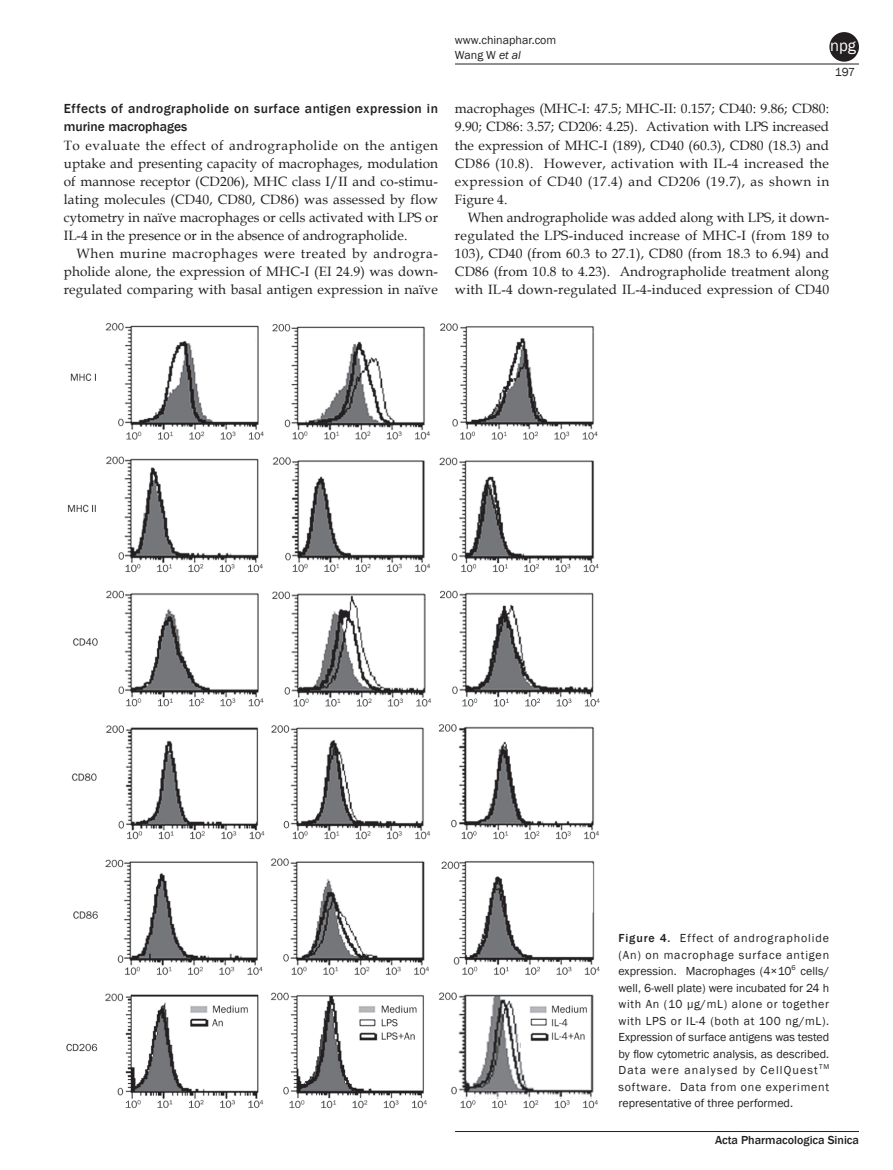
<style>
.page{position:relative;width:893px;height:1170px;background:#fff}
.page>*{position:absolute;margin:0;border:0;box-sizing:border-box;transform-origin:0 0}
.t1{font:16.5px "Franklin Gothic Book 2";color:#fff}
.t2{font:13.5px/18px "Book Antiqua";letter-spacing:.01em;color:#231f20;text-align:justify}
.t3{font:13.5px/18px "Book Antiqua 2";color:#231f20}
.t4{font:13.5px/18px "Franklin Gothic Medium 2";letter-spacing:.03em;color:#231f20}
.t5{font:13.5px "Book Antiqua 2";letter-spacing:.04em;color:#231f20}
.t6{font:12px/16.5px "Franklin Gothic Book 2";color:#231f20;text-align:justify}
.t7{font:12px "Franklin Gothic";color:#231f20}
.t8{font:12px "Franklin Gothic Medium 2";color:#231f20}
.s1{font-family:"Franklin Gothic";font-style:italic}
.s2{font-family:"Franklin Gothic Medium 2"}
</style>
<div class="page">
<hr style="left:455px;top:64px;width:404px;height:1px;background:#231f20">
<hr style="left:455px;top:1131px;width:404px;height:1px;background:#231f20">
<div style="left:829px;top:32px;width:30px;height:30px;background:#231f20;border-radius:50%"></div>
<img style="left:66px;top:323px;width:534px;height:786px">
<p class="t4" style="left:64px;top:100px;width:376px">Effects of andrographolide on surface antigen expression in murine macrophages</p>
<p class="t5" style="left:64px;top:135px;width:376px">To evaluate the effect of andrographolide on the antigen</p>
<p class="t2" style="left:64px;top:154px;width:376px">uptake and presenting capacity of macrophages, modulation of mannose receptor (CD206), MHC class I/II and co-stimu&shy;lating molecules (CD40, CD80, CD86) was assessed by flow cytometry in naïve macrophages or cells activated with LPS or IL-4 in the presence or in the absence of andrographolide.</p>
<p class="t2" style="left:64px;top:244px;width:376px;text-indent:13px">When murine macrophages were treated by androgra&shy;pholide alone, the expression of MHC-I (EI 24.9) was down&shy;regulated comparing with basal antigen expression in naïve</p>
<p class="t6" style="left:455px;top:32px;width:103px;line-height:15px">www.chinaphar.com<br>Wang W <span class="s1">et al</span></p>
<p class="t1" style="left:830px;top:35px;width:27px">npg</p>
<p class="t6" style="left:835px;top:64px;width:22px">197</p>
<p class="t3" style="left:455px;top:100px;width:376px">macrophages (MHC-I: 47.5; MHC-II: 0.157; CD40: 9.86; CD80:<br>9.90; CD86: 3.57; CD206: 4.25). Activation with LPS increased</p>
<p class="t2" style="left:455px;top:136px;width:376px">the expression of MHC-I (189), CD40 (60.3), CD80 (18.3) and CD86 (10.8). However, activation with IL-4 increased the expression of CD40 (17.4) and CD206 (19.7), as shown in Figure 4.</p>
<p class="t2" style="left:455px;top:208px;width:376px;text-indent:13px">When andrographolide was added along with LPS, it down&shy;regulated the LPS-induced increase of MHC-I (from 189 to 103), CD40 (from 60.3 to 27.1), CD80 (from 18.3 to 6.94) and CD86 (from 10.8 to 4.23). Andrographolide treatment along with IL-4 down-regulated IL-4-induced expression of CD40</p>
<p class="t6" style="left:618px;top:930px;width:212px"><span class="s2">Figure 4.</span> Effect of andrographolide (An) on macrophage surface antigen expression. Macrophages (4×10<sup>6</sup> cells/ well, 6-well plate) were incubated for 24 h with An (10 µg/mL) alone or together with LPS or IL-4 (both at 100 ng/mL).<br>Expression of surface antigens was tested</p>
<p class="t7" style="left:618px;top:1046px;width:212px">by flow cytometric analysis, as described.</p>
<p class="t6" style="left:618px;top:1062px;width:212px">Data were analysed by CellQuest<sup>TM </sup>software. Data from one experiment representative of three performed.</p>
<p class="t8" style="left:715px;top:1132px;width:145px">Acta Pharmacologica Sinica</p>
</div>
